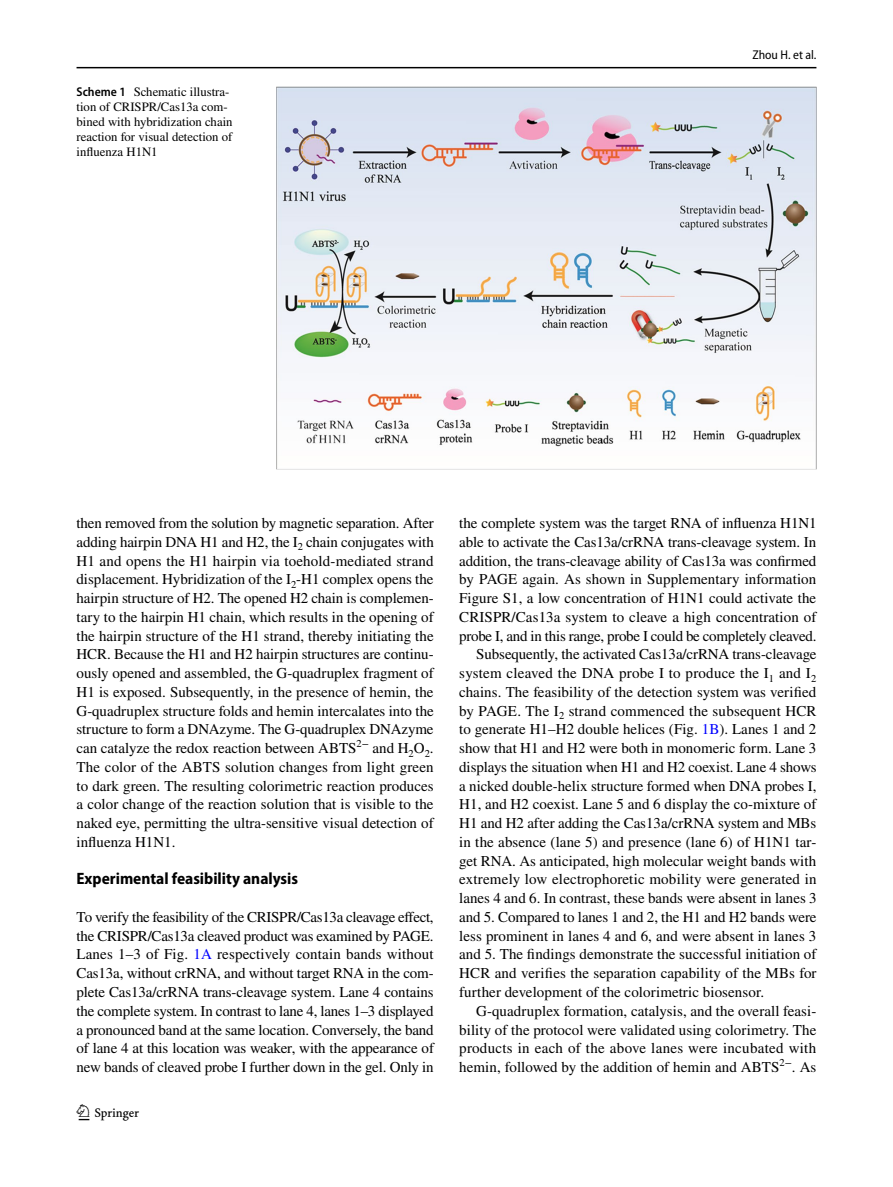
<style>
.page{position:relative;width:893px;height:1187px;background:#fff}
.page>*{position:absolute;margin:0;border:0;box-sizing:border-box;transform-origin:0 0}
.t1{font:22.5px "Springnew Regular 2";color:#000}
.t2{font:700 semi-condensed 16.5px "Myriad Pro";color:#000}
.t3{font:15px/18.8px "STIX";color:#000;text-align:justify}
.t4{font:15px "STIX";letter-spacing:.02em;color:#000}
.t5{font:12.75px/15px "STIX";color:#000}
.t6{font:semi-condensed 12.75px "Myriad Pro";color:#000}
.s1{font-family:"Myriad Pro";font-weight:600;font-stretch:semi-condensed}
.s2{color:#00f}
</style>
<div class="page">
<hr style="left:77px;top:67px;width:739px;height:1px;background:#000">
<img style="left:276px;top:87px;width:540px;height:382px">
<p class="t5" style="left:77px;top:85px;width:158px"><span class="s1">Scheme 1</span> Schematic illustra&shy;tion of CRISPR/Cas13a com&shy;bined with hybridization chain reaction for visual detection of influenza H1N1</p>
<p class="t6" style="left:752px;top:48px;width:66px">Zhou H. et al.</p>
<p class="t3" style="left:77px;top:514px;width:359px">then removed from the solution by magnetic separation. After adding hairpin DNA H1 and H2, the I<sub>2</sub> chain conjugates with H1 and opens the H1 hairpin via toehold-mediated strand displacement. Hybridization of the I<sub>2</sub>-H1 complex opens the hairpin structure of H2. The opened H2 chain is complemen&shy;tary to the hairpin H1 chain, which results in the opening of the hairpin structure of the H1 strand, thereby initiating the HCR. Because the H1 and H2 hairpin structures are continu&shy;ously opened and assembled, the G-quadruplex fragment of H1 is exposed. Subsequently, in the presence of hemin, the G-quadruplex structure folds and hemin intercalates into the structure to form a DNAzyme. The G-quadruplex DNAzyme can catalyze the redox reaction between ABTS<sup>2−</sup> and H<sub>2</sub>O<sub>2</sub>.<br>The color of the ABTS solution changes from light green to dark green. The resulting colorimetric reaction produces a color change of the reaction solution that is visible to the naked eye, permitting the ultra-sensitive visual detection of influenza H1N1.</p>
<p class="t2" style="left:77px;top:869px;width:223px">Experimental feasibility analysis</p>
<p class="t3" style="left:77px;top:908px;width:359px">To verify the feasibility of the CRISPR/Cas13a cleavage effect, the CRISPR/Cas13a cleaved product was examined by PAGE.<br>Lanes 1–3 of Fig. <span class="s2">1A</span> respectively contain bands without Cas13a, without crRNA, and without target RNA in the com&shy;plete Cas13a/crRNA trans-cleavage system. Lane 4 contains the complete system. In contrast to lane 4, lanes 1–3 displayed a pronounced band at the same location. Conversely, the band of lane 4 at this location was weaker, with the appearance of new bands of cleaved probe I further down in the gel. Only in</p>
<h1 class="t1" style="left:79px;top:1104px;width:62px">1 3</h1>
<p class="t3" style="left:459px;top:514px;width:359px">the complete system was the target RNA of influenza H1N1</p>
<p class="t3" style="left:459px;top:533px;width:359px">able to activate the Cas13a/crRNA trans-cleavage system. In</p>
<p class="t3" style="left:459px;top:552px;width:359px">addition, the trans-cleavage ability of Cas13a was confirmed</p>
<p class="t3" style="left:459px;top:571px;width:359px">by PAGE again. As shown in Supplementary information</p>
<p class="t3" style="left:459px;top:589px;width:358px">Figure S1, a low concentration of H1N1 could activate the</p>
<p class="t3" style="left:459px;top:608px;width:359px">CRISPR/Cas13a system to cleave a high concentration of</p>
<p class="t3" style="left:459px;top:627px;width:359px">probe I, and in this range, probe I could be completely cleaved.</p>
<p class="t3" style="left:476px;top:646px;width:342px">Subsequently, the activated Cas13a/crRNA trans-cleavage</p>
<p class="t3" style="left:459px;top:664px;width:359px">system cleaved the DNA probe I to produce the I<sub>1</sub> and I<sub>2</sub></p>
<p class="t3" style="left:459px;top:683px;width:359px">chains. The feasibility of the detection system was verified</p>
<p class="t3" style="left:459px;top:702px;width:359px">by PAGE. The I<sub>2</sub> strand commenced the subsequent HCR</p>
<p class="t3" style="left:459px;top:721px;width:359px">to generate H1–H2 double helices (Fig. <span class="s2">1B</span>). Lanes 1 and 2</p>
<p class="t3" style="left:459px;top:739px;width:359px">show that H1 and H2 were both in monomeric form. Lane 3</p>
<p class="t3" style="left:459px;top:758px;width:359px">displays the situation when H1 and H2 coexist. Lane 4 shows</p>
<p class="t3" style="left:459px;top:777px;width:359px">a nicked double-helix structure formed when DNA probes I,</p>
<p class="t3" style="left:459px;top:796px;width:359px">H1, and H2 coexist. Lane 5 and 6 display the co-mixture of</p>
<p class="t3" style="left:459px;top:814px;width:359px">H1 and H2 after adding the Cas13a/crRNA system and MBs</p>
<p class="t3" style="left:459px;top:833px;width:359px">in the absence (lane 5) and presence (lane 6) of H1N1 tar-</p>
<p class="t3" style="left:459px;top:852px;width:358px">get RNA. As anticipated, high molecular weight bands with</p>
<p class="t3" style="left:459px;top:871px;width:359px">extremely low electrophoretic mobility were generated in</p>
<p class="t3" style="left:459px;top:889px;width:359px">lanes 4 and 6. In contrast, these bands were absent in lanes 3</p>
<p class="t3" style="left:459px;top:908px;width:359px">and 5. Compared to lanes 1 and 2, the H1 and H2 bands were</p>
<p class="t3" style="left:459px;top:927px;width:359px">less prominent in lanes 4 and 6, and were absent in lanes 3</p>
<p class="t3" style="left:459px;top:946px;width:359px">and 5. The findings demonstrate the successful initiation of</p>
<p class="t3" style="left:459px;top:964px;width:359px">HCR and verifies the separation capability of the MBs for</p>
<p class="t3" style="left:459px;top:983px;width:306px">further development of the colorimetric biosensor.</p>
<p class="t3" style="left:476px;top:1002px;width:342px">G-quadruplex formation, catalysis, and the overall feasi-</p>
<p class="t3" style="left:459px;top:1021px;width:359px">bility of the protocol were validated using colorimetry. The</p>
<p class="t4" style="left:459px;top:1037px;width:358px">products in each of the above lanes were incubated with</p>
<p class="t3" style="left:459px;top:1058px;width:359px">hemin, followed by the addition of hemin and ABTS<sup>2−</sup>. As</p>
</div>
